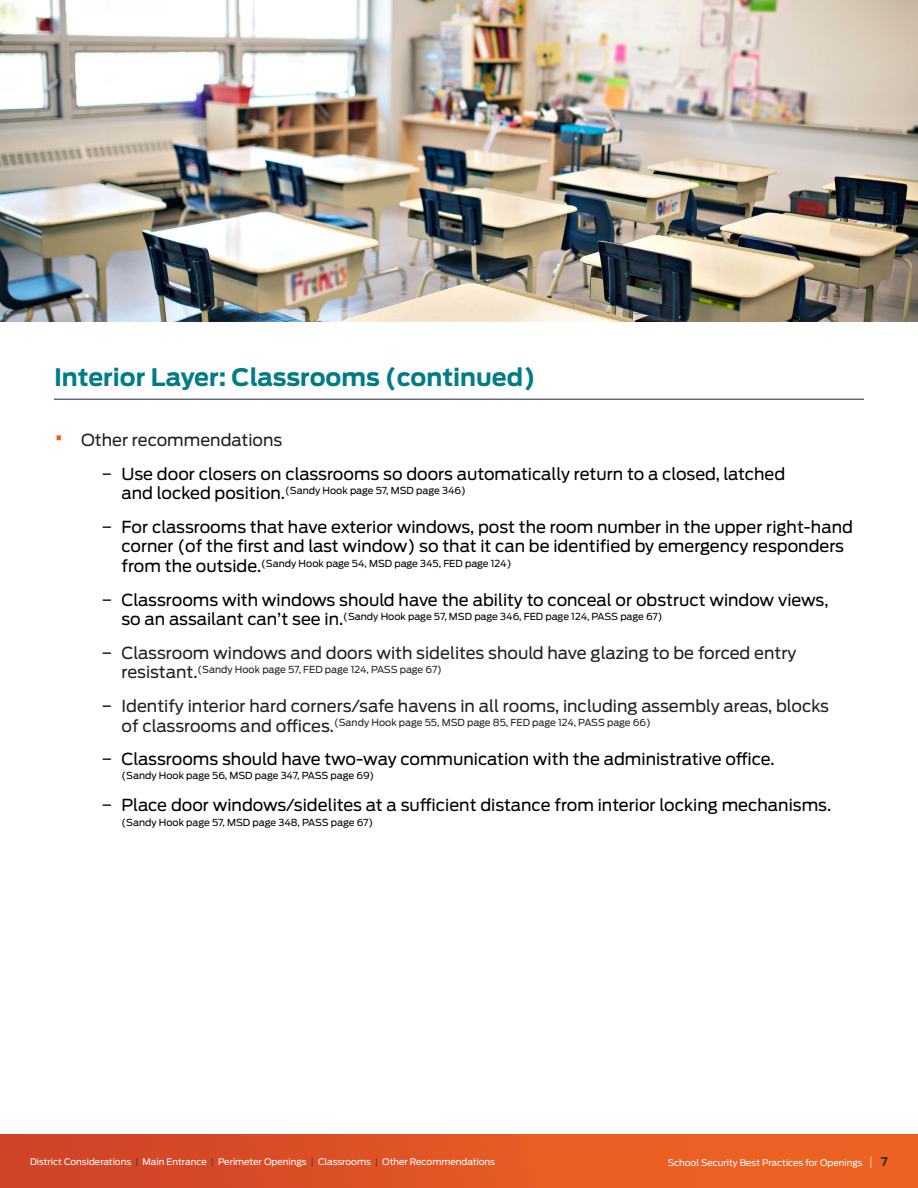
<style>
.page{position:relative;width:918px;height:1188px;background:#fff}
.page>*{position:absolute;margin:0;border:0;box-sizing:border-box;transform-origin:0 0}
.t1{font:700 24px "Antenna";color:#007c89}
.t2{font:16.5px/33.3px "Antenna";color:#000}
.t3{font:16.5px "Antenna";color:#222}
.t4{font:9.6px "Antenna";color:#000}
.t5{font:9.6px "Antenna";color:#222}
.t6{font:9px "Antenna";color:#fff}
.s1{font-size:27px;color:#f15d22}
.s2{color:#222}
.s3{font-size:16.5px}
.s4{color:#414042}
.s5{font-weight:200;font-size:12px}
.s6{font-weight:700;font-size:12px;color:#2c2c2c}
</style>
<div class="page">
<div style="left:0;top:1134px;width:918px;height:54px;background:linear-gradient(to right,#d04328,#f26723)"></div>
<hr style="left:54px;top:399px;width:810px;height:1px;background:#1d252d">
<img style="left:0;top:0;width:918px;height:322px">
<h1 class="t1" style="left:54px;top:361px;width:483px">Interior Layer: Classrooms (continued)</h1>
<p class="t2" style="left:101px;top:423px;width:686px;text-indent:-47px"><span class="s1">•</span> <span class="s2">Other recommendations<br>−</span> Use door closers on classrooms so doors automatically return to a closed, latched</p>
<p class="t4" style="left:121px;top:484px;width:346px"><span class="s3">and locked position.</span>(Sandy Hook page 57, MSD page 346)</p>
<p class="t2" style="left:121px;top:516px;width:733px;line-height:19.8px;text-indent:-20px"><span class="s2">−</span> For classrooms that have exterior windows, post the room number in the upper right-hand corner (of the first and last window) so that it can be identified by emergency responders</p>
<p class="t4" style="left:121px;top:557px;width:392px"><span class="s3">from the outside.</span>(Sandy Hook page 54, MSD page 345, FED page 124)</p>
<p class="t2" style="left:101px;top:583px;width:729px"><span class="s2">−</span> Classrooms with windows should have the ability to conceal or obstruct window views,</p>
<p class="t4" style="left:121px;top:610px;width:543px"><span class="s3">so an assailant can’t see in.</span>(Sandy Hook page 57, MSD page 346, FED page 124, PASS page 67)</p>
<p class="t3" style="left:101px;top:642px;width:697px">− Classroom windows and doors with sidelites should have glazing to be forced entry</p>
<p class="t5" style="left:121px;top:663px;width:322px"><span class="s3">resistant.</span>(Sandy Hook page 57, FED page 124, PASS page 67)</p>
<p class="t3" style="left:101px;top:695px;width:729px">− Identify interior hard corners/safe havens in all rooms, including assembly areas, blocks</p>
<p class="t5" style="left:121px;top:716px;width:531px"><span class="s3">of classrooms and offices.</span>(Sandy Hook page 55, MSD page 85, FED page 124, PASS page 66)</p>
<p class="t2" style="left:101px;top:742px;width:675px"><span class="s2">−</span> Classrooms should have two-way communication with the administrative office.</p>
<p class="t4" style="left:122px;top:769px;width:254px">(Sandy Hook page 56, MSD page 347, PASS page 69)</p>
<p class="t2" style="left:101px;top:788px;width:731px"><span class="s2">−</span> Place door windows/sidelites at a sufficient distance from interior locking mechanisms.</p>
<p class="t4" style="left:122px;top:816px;width:253px">(Sandy Hook page 57, MSD page 348, PASS page 67)</p>
<p class="t6" style="left:30px;top:1156px;width:467px">District Considerations <span class="s4">|</span> Main Entrance <span class="s4">|</span> Perimeter Openings <span class="s4">|</span> Classrooms <span class="s4">|</span> Other Recommendations</p>
<p class="t6" style="left:668px;top:1156px;width:222px">School Security Best Practices for Openings <span class="s5">|</span> <span class="s6">7</span></p>
</div>
